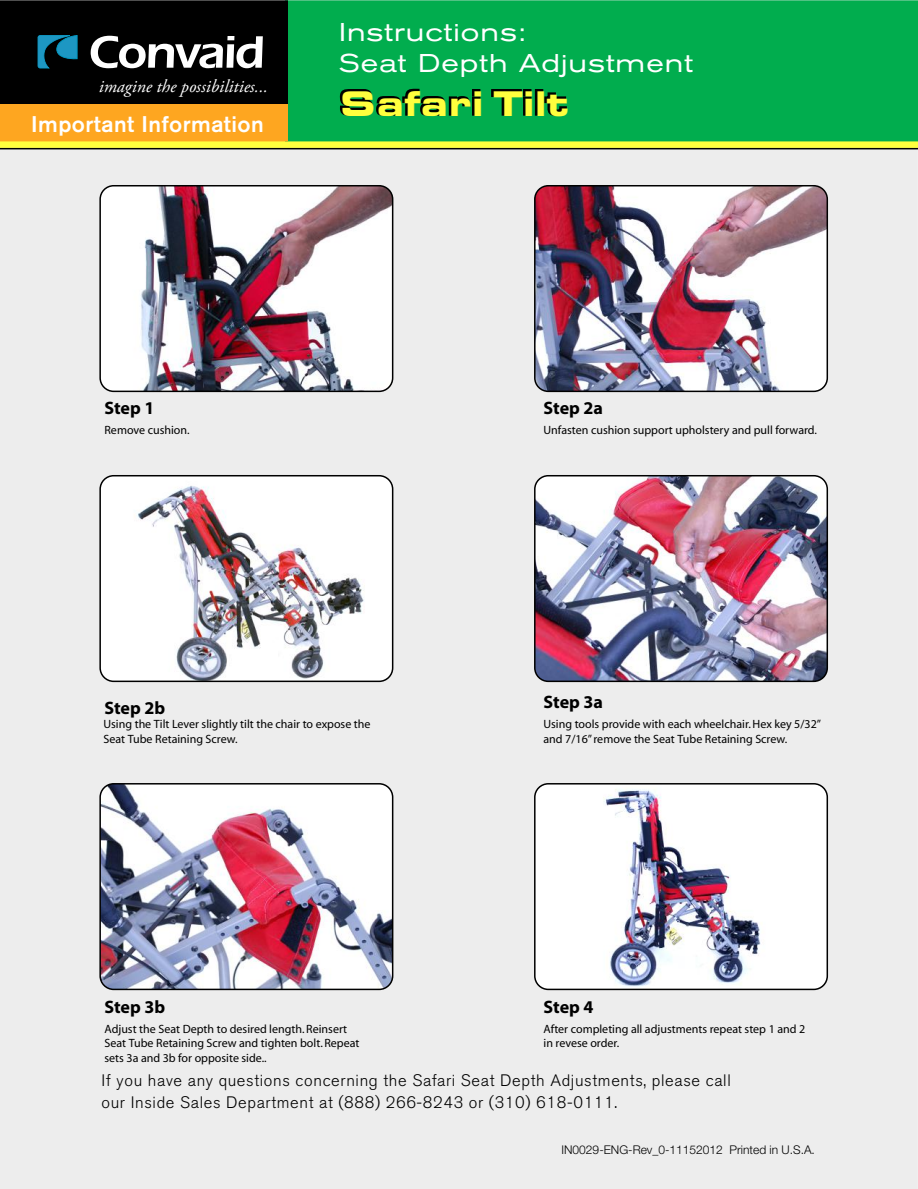
<style>
.page{position:relative;width:918px;height:1189px;background:#fff}
.page>*{position:absolute;margin:0;border:0;box-sizing:border-box;transform-origin:0 0}
.t1{font:700 35.25px "Eddmond";letter-spacing:.04em;color:#ffff3e}
.t2{font:expanded 25.5px/30.6px "Nissan AG";letter-spacing:.04em;color:#fff}
.t3{font:500 22.5px "Nissan AG";letter-spacing:.02em;color:#fff}
.t4{font:700 18px "Myriad";letter-spacing:-.005em;color:#000}
.t5{font:italic 18px "Adobe Garamond Pro";color:#fff}
.t6{font:300 16.5px/22.8px "Nissan AG";letter-spacing:.04em;color:#000}
.t7{font:12px/14.4px "Myriad";color:#000}
.t8{font:300 12px "Helvetica Neue";color:#000}
</style>
<div class="page">
<div style="left:0;top:0;width:918px;height:1188px;background:#ededed"></div>
<div style="left:0;top:132px;width:918px;height:16px;background:linear-gradient(to right,#ffff3e,#ffff3e)"></div>
<div style="left:285px;top:0;width:633px;height:141px;background:#01ad4e"></div>
<div style="left:0;top:102px;width:288px;height:39px;background:#fea620"></div>
<div style="left:0;top:0;width:288px;height:104px;background:#000"></div>
<svg style="left:37px;top:35px;width:226px;height:34px"></svg>
<svg style="left:0;top:147px;width:918px;height:3px;background:#7b7b43"></svg>
<img style="left:534px;top:475px;width:295px;height:206px">
<img style="left:99px;top:475px;width:295px;height:206px">
<img style="left:99px;top:185px;width:295px;height:206px">
<img style="left:99px;top:783px;width:295px;height:206px">
<img style="left:534px;top:783px;width:295px;height:206px">
<img style="left:534px;top:185px;width:295px;height:206px">
<h3 class="t5" style="left:99px;top:75px;width:171px">imagine the possibilities...</h3>
<h3 class="t3" style="left:31px;top:111px;width:234px">Important Information</h3>
<h2 class="t2" style="left:339px;top:17px;width:356px">Instructions:<br>Seat Depth Adjustment</h2>
<h1 class="t1" style="left:340px;top:80px;width:231px">Safari Tilt</h1>
<h3 class="t4" style="left:104px;top:399px;width:52px">Step 1</h3>
<p class="t7" style="left:104px;top:423px;width:87px">Remove cushion.</p>
<h3 class="t4" style="left:544px;top:399px;width:61px">Step 2a</h3>
<p class="t7" style="left:544px;top:423px;width:275px">Unfasten cushion support upholstery and pull forward.</p>
<h3 class="t4" style="left:104px;top:698px;width:62px">Step 2b</h3>
<h3 class="t4" style="left:544px;top:693px;width:61px">Step 3a</h3>
<p class="t7" style="left:544px;top:717px;width:279px">Using tools provide with each wheelchair. Hex key 5/32” and 7/16” remove the Seat Tube Retaining Screw.</p>
<p class="t7" style="left:104px;top:717px;width:269px">Using the Tilt Lever slightly tilt the chair to expose the<br>Seat Tube Retaining Screw.</p>
<h3 class="t4" style="left:104px;top:997px;width:62px">Step 3b</h3>
<h3 class="t4" style="left:544px;top:997px;width:52px">Step 4</h3>
<p class="t7" style="left:544px;top:1022px;width:263px">After completing all adjustments repeat step 1 and 2 in revese order.</p>
<p class="t7" style="left:104px;top:1022px;width:257px">Adjust the Seat Depth to desired length. Reinsert<br>Seat Tube Retaining Screw and tighten bolt. Repeat sets 3a and 3b for opposite side..</p>
<h3 class="t6" style="left:101px;top:1068px;width:631px">If you have any questions concerning the Safari Seat Depth Adjustments, please call our Inside Sales Department at (888) 266-8243 or (310) 618-0111.</h3>
<p class="t8" style="left:562px;top:1142px;width:255px">IN0029-ENG-Rev_0-11152012 Printed in U.S.A.</p>
</div>
